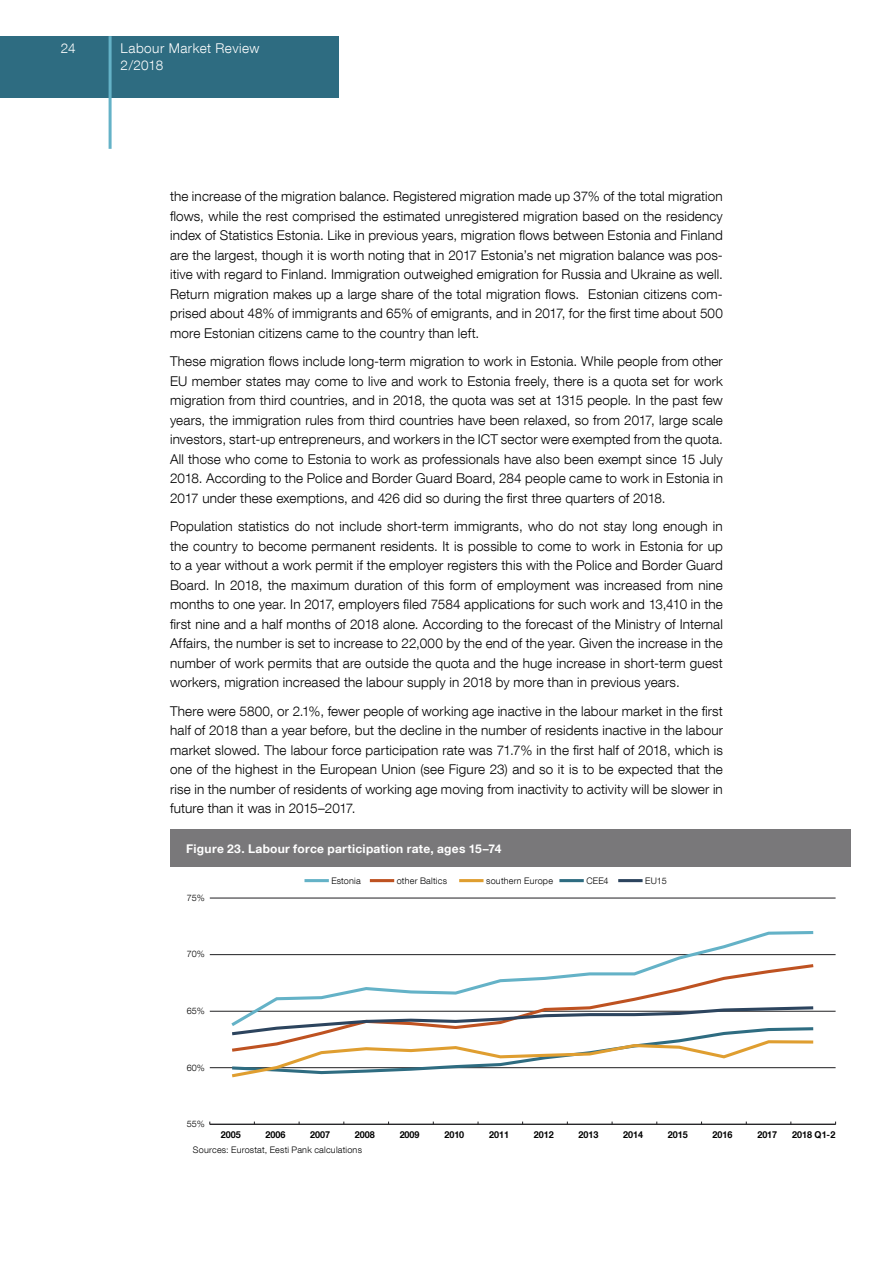
<style>
.page{position:relative;width:893px;height:1263px;background:#fff}
.page>*{position:absolute;margin:0;border:0;box-sizing:border-box;transform-origin:0 0}
.t1{font:300 13.5px/19.5px "Helvetica Neue LT Com";letter-spacing:.01em;color:#000;text-align:justify}
.t2{font:300 13.5px/16.5px "Helvetica Neue LT Com";letter-spacing:.035em;color:#fff}
.t3{font:700 12px "Helvetica Neue LT Com";letter-spacing:.025em;color:#fff}
.t4{font:700 9.45px "Helvetica Neue LT Com";letter-spacing:-.005em;color:#000;scale:.95 1}
.t5{font:300 9px "Helvetica Neue LT Com";letter-spacing:.025em;color:#000}
</style>
<div class="page">
<div style="left:0;top:36px;width:339px;height:61px;background:#2e6c81"></div>
<hr style="left:109px;top:36px;width:3px;height:113px;background:#64b2c7">
<div style="left:170px;top:829px;width:680px;height:38px;background:#79787a"></div>
<hr style="left:210px;top:898px;width:626px;height:1px;background:#1f1e21">
<hr style="left:210px;top:954px;width:626px;height:1px;background:#1f1e21">
<hr style="left:210px;top:1011px;width:626px;height:1px;background:#1f1e21">
<hr style="left:210px;top:1067px;width:626px;height:1px;background:#1f1e21">
<hr style="left:210px;top:1124px;width:626px;height:1px;background:#1f1e21">
<svg style="left:228px;top:931px;width:588px;height:81px"></svg>
<svg style="left:229px;top:1005px;width:587px;height:73px"></svg>
<hr style="left:559px;top:879px;width:25px;height:3px;background:#2e6c81">
<hr style="left:370px;top:879px;width:24px;height:3px;background:#be5221">
<hr style="left:459px;top:879px;width:24px;height:3px;background:#df9e30">
<hr style="left:304px;top:879px;width:25px;height:3px;background:#64b2c7">
<hr style="left:618px;top:879px;width:25px;height:3px;background:#2c445e">
<p class="t2" style="left:61px;top:40px;width:16px">24</p>
<p class="t2" style="left:121px;top:40px;width:140px">Labour Market Review<br>2/2018</p>
<p class="t1" style="left:170px;top:186px;width:554px">the increase of the migration balance. Registered migration made up 37% of the total migration flows, while the rest comprised the estimated unregistered migration based on the residency index of Statistics Estonia. Like in previous years, migration flows between Estonia and Finland are the largest, though it is worth noting that in 2017 Estonia’s net migration balance was pos&shy;itive with regard to Finland. Immigration outweighed emigration for Russia and Ukraine as well.<br>Return migration makes up a large share of the total migration flows. Estonian citizens com&shy;prised about 48% of immigrants and 65% of emigrants, and in 2017, for the first time about 500 more Estonian citizens came to the country than left.</p>
<p class="t1" style="left:170px;top:351px;width:554px">These migration flows include long-term migration to work in Estonia. While people from other EU member states may come to live and work to Estonia freely, there is a quota set for work migration from third countries, and in 2018, the quota was set at 1315 people. In the past few years, the immigration rules from third countries have been relaxed, so from 2017, large scale investors, start-up entrepreneurs, and workers in the ICT sector were exempted from the quota.<br>All those who come to Estonia to work as professionals have also been exempt since 15 July 2018. According to the Police and Border Guard Board, 284 people came to work in Estonia in 2017 under these exemptions, and 426 did so during the first three quarters of 2018.</p>
<p class="t1" style="left:170px;top:516px;width:554px">Population statistics do not include short-term immigrants, who do not stay long enough in the country to become permanent residents. It is possible to come to work in Estonia for up to a year without a work permit if the employer registers this with the Police and Border Guard Board. In 2018, the maximum duration of this form of employment was increased from nine months to one year. In 2017, employers filed 7584 applications for such work and 13,410 in the first nine and a half months of 2018 alone. According to the forecast of the Ministry of Internal Affairs, the number is set to increase to 22,000 by the end of the year. Given the increase in the number of work permits that are outside the quota and the huge increase in short-term guest workers, migration increased the labour supply in 2018 by more than in previous years.</p>
<p class="t1" style="left:170px;top:701px;width:554px">There were 5800, or 2.1%, fewer people of working age inactive in the labour market in the first half of 2018 than a year before, but the decline in the number of residents inactive in the labour market slowed. The labour force participation rate was 71.7% in the first half of 2018, which is one of the highest in the European Union (see Figure 23) and so it is to be expected that the rise in the number of residents of working age moving from inactivity to activity will be slower in future than it was in 2015–2017.</p>
<p class="t3" style="left:186px;top:841px;width:317px">Figure 23. Labour force participation rate, ages 15–74</p>
<p class="t5" style="left:187px;top:892px;width:19px">75%</p>
<p class="t5" style="left:187px;top:949px;width:19px">70%</p>
<p class="t5" style="left:187px;top:1005px;width:19px">65%</p>
<p class="t5" style="left:187px;top:1062px;width:19px">60%</p>
<p class="t5" style="left:331px;top:875px;width:31px">Estonia</p>
<p class="t5" style="left:397px;top:875px;width:52px">other Baltics</p>
<p class="t5" style="left:486px;top:875px;width:68px">southern Europe</p>
<p class="t5" style="left:586px;top:875px;width:24px">CEE4</p>
<p class="t5" style="left:645px;top:875px;width:23px">EU15</p>
<p class="t5" style="left:187px;top:1118px;width:19px">55%</p>
<p class="t4" style="left:221px;top:1128px;width:22px">2005</p>
<p class="t4" style="left:266px;top:1128px;width:22px">2006</p>
<p class="t4" style="left:310px;top:1128px;width:22px">2007</p>
<p class="t4" style="left:355px;top:1128px;width:22px">2008</p>
<p class="t4" style="left:400px;top:1128px;width:22px">2009</p>
<p class="t4" style="left:444px;top:1128px;width:22px">2010</p>
<p class="t4" style="left:489px;top:1128px;width:22px">2011</p>
<p class="t4" style="left:534px;top:1128px;width:22px">2012</p>
<p class="t4" style="left:578px;top:1128px;width:22px">2013</p>
<p class="t4" style="left:623px;top:1128px;width:22px">2014</p>
<p class="t4" style="left:668px;top:1128px;width:22px">2015</p>
<p class="t4" style="left:713px;top:1128px;width:22px">2016</p>
<p class="t4" style="left:757px;top:1128px;width:22px">2017</p>
<p class="t4" style="left:792px;top:1128px;width:47px">2018 Q1-2</p>
<p class="t5" style="left:193px;top:1144px;width:171px">Sources: Eurostat, Eesti Pank calculations</p>
</div>
